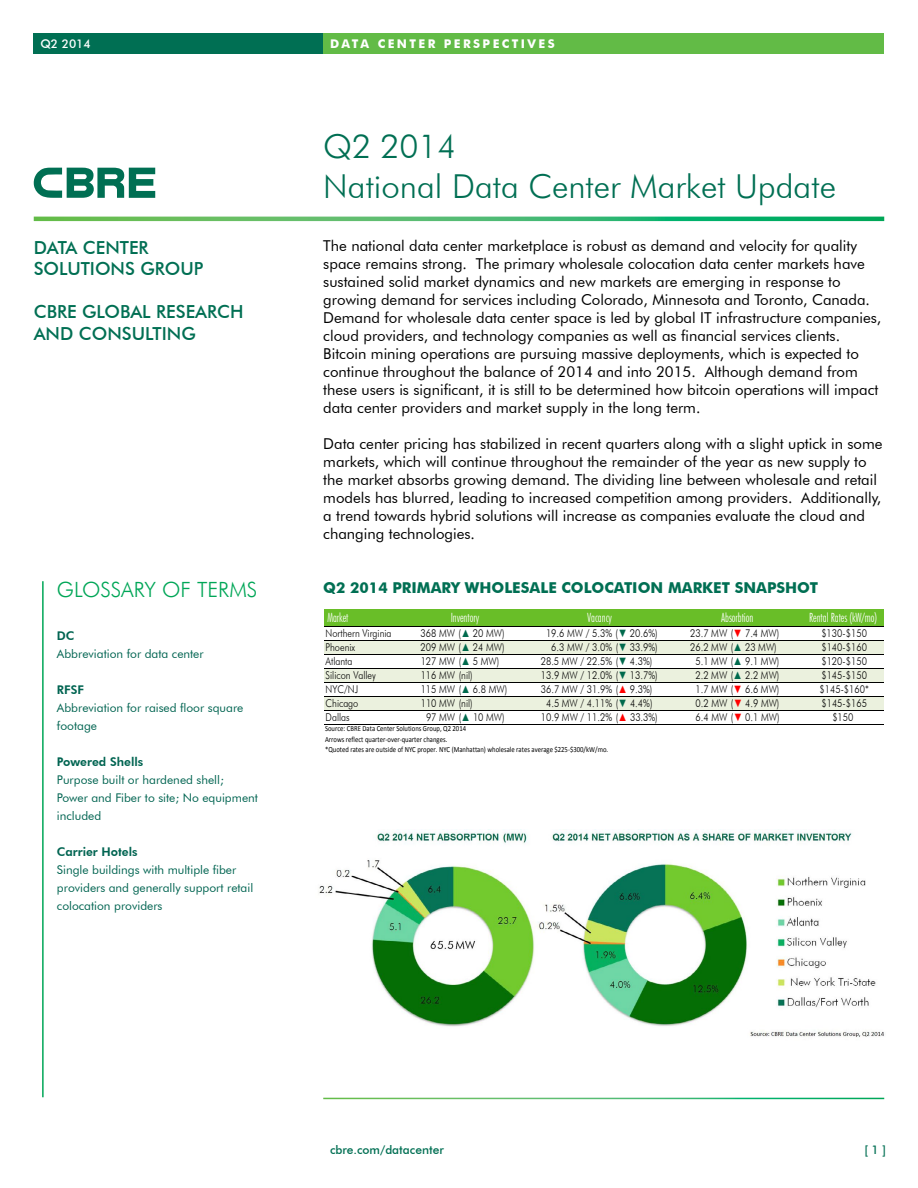
<style>
.page{position:relative;width:918px;height:1188px;background:#fff}
.page>*{position:absolute;margin:0;border:0;box-sizing:border-box;transform-origin:0 0}
.t1{font:300 33px/39.6px "Futura BT";color:#006f53}
.t2{font:300 21px "Futura BT";color:#00a657}
.t3{font:500 18px/21.6px "Futura BT";color:#006f53}
.t4{font:15px/18px "Futura BT";color:#000}
.t5{font:700 15px "Futura BT";color:#006f53}
.t6{font:12.75px "Futura Lt Cn BT";color:#fff;scale:.86 1}
.t7{font:12px/18px "Futura BT";color:#006451}
.t8{font:800 12px "Futura BT";color:#006451}
.t9{font:700 12px "Futura BT";letter-spacing:.2em;color:#fff}
.t10{font:500 12px "Futura BT";color:#006f53}
.t11{font:500 12px "Futura BT";color:#fff}
.t12{font:10.8px "Futura Lt BT";color:#000;scale:.86 1}
.t13{font:7.8px/10.4px "Calibri";color:#000;scale:.86 1}
.s1{font-family:"Arial";color:#006a4d}
.s2{font-family:"Arial";color:#f00}
</style>
<div class="page">
<svg style="left:34px;top:168px;width:121px;height:30px"></svg>
<svg style="left:34px;top:217px;width:850px;height:4px;background:#40b767"></svg>
<div style="left:34px;top:34px;width:850px;height:20px;background:#006f53"></div>
<div style="left:323px;top:34px;width:561px;height:20px;background:#62bb46"></div>
<div style="left:324px;top:609px;width:559px;height:17px;background:#69be28"></div>
<div style="left:324px;top:640px;width:559px;height:14px;background:#ebf1de"></div>
<div style="left:324px;top:668px;width:559px;height:14px;background:#ebf1de"></div>
<div style="left:324px;top:696px;width:559px;height:14px;background:#ebf1de"></div>
<hr style="left:324px;top:626px;width:559px;height:1px;background:#000">
<hr style="left:324px;top:640px;width:559px;height:1px;background:#000">
<hr style="left:324px;top:654px;width:559px;height:1px;background:#000">
<hr style="left:324px;top:668px;width:559px;height:1px;background:#000">
<hr style="left:324px;top:682px;width:559px;height:1px;background:#000">
<hr style="left:324px;top:696px;width:559px;height:1px;background:#000">
<hr style="left:324px;top:710px;width:559px;height:1px;background:#000">
<hr style="left:324px;top:724px;width:559px;height:1px;background:#000">
<img style="left:319px;top:829px;width:565px;height:208px">
<hr style="left:42px;top:581px;width:2px;height:516px;background:#00a657">
<p class="t11" style="left:40px;top:37px;width:52px">Q2 2014</p>
<p class="t9" style="left:330px;top:37px;width:226px">DATA CENTER PERSPECTIVES</p>
<p class="t3" style="left:34px;top:236px;width:171px">DATA CENTER<br>SOLUTIONS GROUP</p>
<p class="t3" style="left:34px;top:301px;width:75px">CBRE GLOBAL</p>
<p class="t3" style="left:156px;top:301px;width:22px">RESEARC</p>
<p class="t3" style="left:230px;top:301px;width:15px">H</p>
<p class="t3" style="left:34px;top:323px;width:15px">AND</p>
<p class="t3" style="left:79px;top:323px;width:26px">CONSULTING</p>
<h2 class="t2" style="left:57px;top:577px;width:202px">GLOSSARY OF TERMS</h2>
<p class="t8" style="left:57px;top:629px;width:19px">DC</p>
<p class="t7" style="left:57px;top:645px;width:148px">Abbreviation for data center</p>
<p class="t8" style="left:57px;top:683px;width:28px">RFSF</p>
<p class="t7" style="left:57px;top:699px;width:188px">Abbreviation for raised floor square footage</p>
<p class="t8" style="left:57px;top:755px;width:88px">Powered Shells</p>
<p class="t7" style="left:57px;top:771px;width:203px">Purpose built or hardened shell;<br>Power and Fiber to site; No equipment included</p>
<p class="t8" style="left:57px;top:845px;width:82px">Carrier Hotels</p>
<p class="t7" style="left:57px;top:861px;width:198px">Single buildings with multiple fiber providers and generally support retail colocation providers</p>
<h1 class="t1" style="left:323px;top:126px;width:514px">Q2 2014<br>National Data Center Market Update</h1>
<p class="t4" style="left:323px;top:237px;width:559px">The national data center marketplace is robust as demand and velocity for quality space remains strong. The primary wholesale colocation data center markets have sustained solid market dynamics and new markets are emerging in response to growing demand for services including Colorado, Minnesota and Toronto, Canada.<br>Demand for wholesale data center space is led by global IT infrastructure companies, cloud providers, and technology companies as well as financial services clients.<br>Bitcoin mining operations are pursuing massive deployments, which is expected to continue throughout the balance of 2014 and into 2015. Although demand from these users is significant, it is still to be determined how bitcoin operations will impact data center providers and market supply in the long term.</p>
<p class="t4" style="left:323px;top:435px;width:561px">Data center pricing has stabilized in recent quarters along with a slight uptick in some markets, which will continue throughout the remainder of the year as new supply to the market absorbs growing demand. The dividing line between wholesale and retail models has blurred, leading to increased competition among providers. Additionally, a trend towards hybrid solutions will increase as companies evaluate the cloud and changing technologies.</p>
<p class="t5" style="left:323px;top:579px;width:496px">Q2 2014 PRIMARY WHOLESALE COLOCATION MARKET SNAPSHOT</p>
<p class="t6" style="left:327px;top:610px;width:26px">Market</p>
<p class="t6" style="left:809px;top:610px;width:81px">Rental Rates (kW/mo)</p>
<p class="t12" style="left:326px;top:626px;width:78px">Northern Virginia</p>
<p class="t12" style="left:421px;top:627px;width:99px">368 MW (<span class="s1">▲</span> 20 MW)</p>
<p class="t12" style="left:546px;top:627px;width:131px">19.6 MW / 5.3% (<span class="s1">▼</span> 20.6%)</p>
<p class="t12" style="left:690px;top:627px;width:105px">23.7 MW (<span class="s2">▼</span> 7.4 MW)</p>
<p class="t12" style="left:821px;top:627px;width:55px">$130-$150</p>
<p class="t12" style="left:326px;top:640px;width:36px">Phoenix</p>
<p class="t12" style="left:421px;top:641px;width:99px">209 MW (<span class="s1">▲</span> 24 MW)</p>
<p class="t12" style="left:551px;top:641px;width:125px">6.3 MW / 3.0% (<span class="s1">▼</span> 33.9%)</p>
<p class="t12" style="left:690px;top:641px;width:102px">26.2 MW (<span class="s1">▲</span> 23 MW)</p>
<p class="t12" style="left:821px;top:641px;width:55px">$140-$160</p>
<p class="t12" style="left:326px;top:654px;width:33px">Atlanta</p>
<p class="t12" style="left:421px;top:655px;width:93px">127 MW (<span class="s1">▲</span> 5 MW)</p>
<p class="t12" style="left:541px;top:655px;width:131px">28.5 MW / 22.5% (<span class="s1">▼</span> 4.3%)</p>
<p class="t12" style="left:695px;top:655px;width:99px">5.1 MW (<span class="s1">▲</span> 9.1 MW)</p>
<p class="t12" style="left:821px;top:655px;width:55px">$120-$150</p>
<p class="t12" style="left:326px;top:668px;width:60px">Silicon Valley</p>
<p class="t12" style="left:421px;top:669px;width:62px">116 MW (nil)</p>
<p class="t12" style="left:541px;top:669px;width:138px">13.9 MW / 12.0% (<span class="s1">▼</span> 13.7%)</p>
<p class="t12" style="left:695px;top:669px;width:99px">2.2 MW (<span class="s1">▲</span> 2.2 MW)</p>
<p class="t12" style="left:821px;top:669px;width:55px">$145-$150</p>
<p class="t12" style="left:326px;top:682px;width:39px">NYC/NJ</p>
<p class="t12" style="left:421px;top:683px;width:102px">115 MW (<span class="s1">▲</span> 6.8 MW)</p>
<p class="t12" style="left:541px;top:683px;width:131px">36.7 MW / 31.9% (<span class="s2">▲</span> 9.3%)</p>
<p class="t12" style="left:695px;top:683px;width:99px">1.7 MW (<span class="s2">▼</span> 6.6 MW)</p>
<p class="t12" style="left:819px;top:683px;width:59px">$145-$160*</p>
<p class="t12" style="left:326px;top:696px;width:40px">Chicago</p>
<p class="t12" style="left:421px;top:697px;width:62px">110 MW (nil)</p>
<p class="t12" style="left:546px;top:697px;width:125px">4.5 MW / 4.11% (<span class="s1">▼</span> 4.4%)</p>
<p class="t12" style="left:695px;top:697px;width:99px">0.2 MW (<span class="s2">▼</span> 4.9 MW)</p>
<p class="t12" style="left:821px;top:697px;width:55px">$145-$165</p>
<p class="t12" style="left:326px;top:710px;width:30px">Dallas</p>
<p class="t12" style="left:426px;top:711px;width:93px">97 MW (<span class="s1">▲</span> 10 MW)</p>
<p class="t12" style="left:541px;top:711px;width:138px">10.9 MW / 11.2% (<span class="s2">▲</span> 33.3%)</p>
<p class="t12" style="left:695px;top:711px;width:99px">6.4 MW (<span class="s2">▼</span> 0.1 MW)</p>
<p class="t12" style="left:832px;top:711px;width:26px">$150</p>
<p class="t13" style="left:325px;top:723px;width:331px">Source: CBRE Data Center Solutions Group, Q2 2014<br>Arrows reflect quarter‐over‐quarter changes.<br>*Quoted rates are outside of NYC proper. NYC (Manhattan) wholesale rates average $225‐$300/kW/mo.</p>
<p class="t6" style="left:451px;top:610px;width:34px">Inventory</p>
<p class="t6" style="left:587px;top:610px;width:30px">Vacancy</p>
<p class="t6" style="left:721px;top:610px;width:39px">Absorbtion</p>
<p class="t10" style="left:330px;top:1143px;width:115px">CBRE.COM/DATACENTER</p>
<p class="t10" style="left:864px;top:1143px;width:23px">[ 1 ]</p>
</div>
